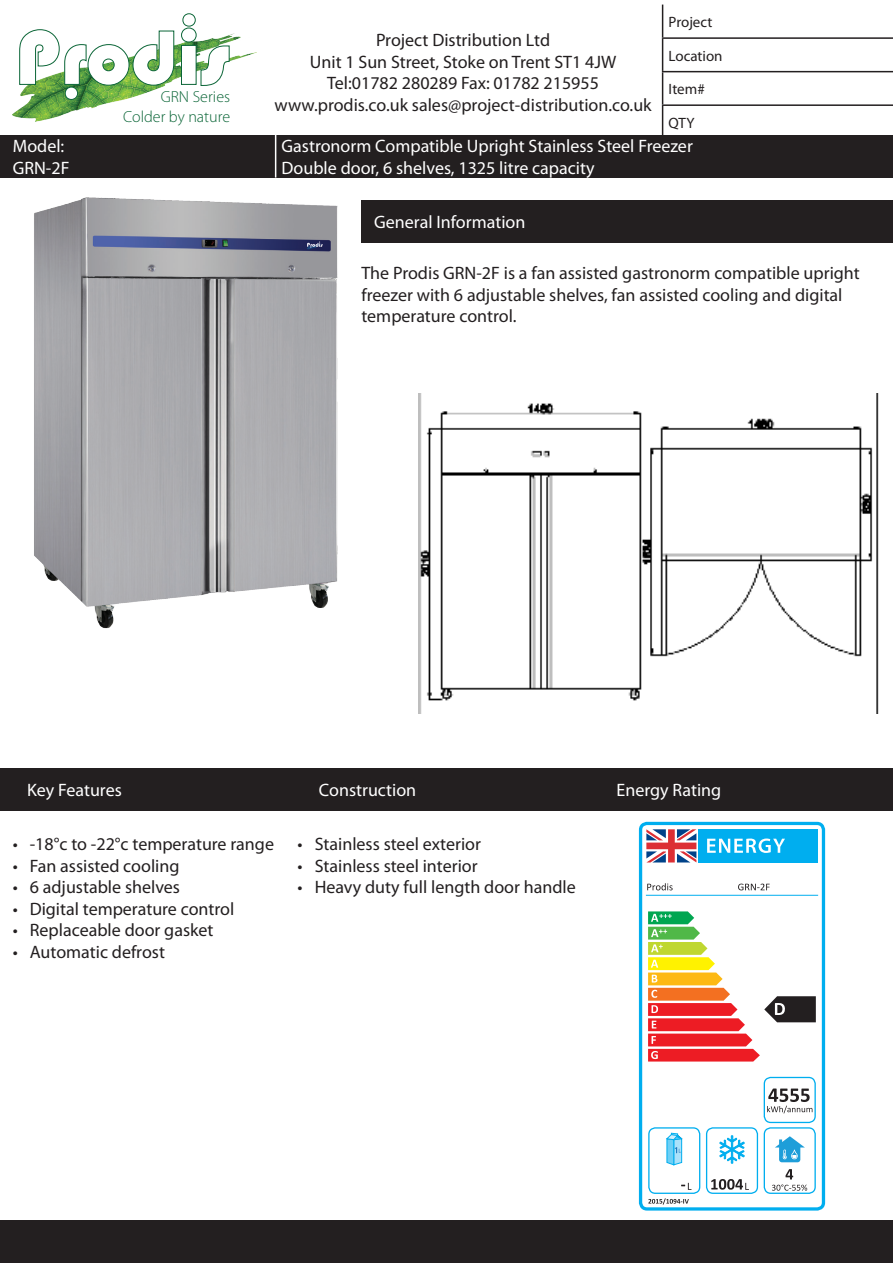
<style>
.page{position:relative;width:893px;height:1263px;background:#fff}
.page>*{position:absolute;margin:0;border:0;box-sizing:border-box;transform-origin:0 0}
.t1{font:18px/21.6px "Myriad Pro";color:#231f20}
.t2{font:18px "Myriad Pro";color:#fff}
.t3{font:300 16.05px/19.4px "Myriad Pro";color:#0c6638;text-align:right}
.t4{font:15px "Myriad Pro";color:#231f20}
</style>
<div class="page">
<img style="left:13px;top:34px;width:243px;height:87px">
<svg style="left:19px;top:13px;width:211px;height:87px"></svg>
<hr style="left:662px;top:5px;width:1px;height:32px;background:#231f20">
<hr style="left:662px;top:37px;width:231px;height:2px;background:#231f20">
<hr style="left:662px;top:39px;width:1px;height:32px;background:#231f20">
<hr style="left:662px;top:71px;width:231px;height:1px;background:#231f20">
<hr style="left:662px;top:72px;width:1px;height:32px;background:#231f20">
<hr style="left:662px;top:104px;width:231px;height:2px;background:#231f20">
<hr style="left:662px;top:106px;width:1px;height:33px;background:#231f20">
<div style="left:0;top:135px;width:893px;height:43px;background:#231f20"></div>
<hr style="left:275px;top:135px;width:1px;height:43px;background:#fff">
<div style="left:0;top:768px;width:893px;height:42px;background:#231f20"></div>
<div style="left:361px;top:200px;width:532px;height:42px;background:#231f20"></div>
<div style="left:0;top:1220px;width:893px;height:43px;background:#231f20"></div>
<img style="left:34px;top:197px;width:304px;height:432px">
<img style="left:418px;top:394px;width:461px;height:320px">
<div style="left:639px;top:822px;width:186px;height:388px;border:3px solid #00aeef;border-radius:6px"></div>
<div style="left:648px;top:1127px;width:52px;height:67px;border:1px solid #00aeef;border-radius:6px"></div>
<div style="left:706px;top:1127px;width:52px;height:67px;border:1px solid #00aeef;border-radius:6px"></div>
<svg style="left:719px;top:1135px;width:26px;height:29px"></svg>
<svg style="left:666px;top:1133px;width:17px;height:32px"></svg>
<div style="left:698px;top:829px;width:120px;height:33px;background:#00aeef"></div>
<svg style="left:646px;top:829px;width:50px;height:33px"></svg>
<svg style="left:707px;top:838px;width:78px;height:15px"></svg>
<hr style="left:646px;top:895px;width:172px;height:1px;background:#00aeef">
<div style="left:764px;top:1077px;width:52px;height:46px;border:1px solid #00aeef;border-radius:6px"></div>
<div style="left:764px;top:1127px;width:52px;height:67px;border:1px solid #00aeef;border-radius:6px"></div>
<svg style="left:772px;top:1136px;width:36px;height:55px"></svg>
<svg style="left:648px;top:1198px;width:41px;height:6px"></svg>
<svg style="left:648px;top:911px;width:168px;height:150px"></svg>
<svg style="left:767px;top:1088px;width:45px;height:25px"></svg>
<svg style="left:681px;top:1183px;width:10px;height:7px"></svg>
<svg style="left:711px;top:1179px;width:38px;height:11px"></svg>
<svg style="left:647px;top:883px;width:26px;height:7px"></svg>
<svg style="left:738px;top:884px;width:32px;height:6px"></svg>
<p class="t2" style="left:13px;top:135px;width:53px">Model:</p>
<p class="t2" style="left:13px;top:157px;width:58px">GRN-2F</p>
<p class="t3" style="left:123px;top:87px;width:109px">GRN Series<br>Colder by nature</p>
<p class="t1" style="left:376px;top:29px;width:176px">Project Distribution Ltd</p>
<p class="t1" style="left:310px;top:50px;width:308px">Unit 1 Sun Street, Stoke on Trent ST1 4JW</p>
<p class="t1" style="left:327px;top:72px;width:273px">Tel:01782 280289 Fax: 01782 215955</p>
<p class="t1" style="left:275px;top:94px;width:379px">www.prodis.co.uk sales@project-distribution.co.uk</p>
<p class="t4" style="left:669px;top:13px;width:45px">Project</p>
<p class="t4" style="left:669px;top:46px;width:56px">Location</p>
<p class="t4" style="left:669px;top:80px;width:38px">Item#</p>
<p class="t4" style="left:669px;top:113px;width:27px">QTY</p>
<p class="t2" style="left:281px;top:135px;width:413px">Gastronorm Compatible Upright Stainless Steel Freezer</p>
<p class="t2" style="left:281px;top:157px;width:315px">Double door, 6 shelves, 1325 litre capacity</p>
<p class="t2" style="left:374px;top:211px;width:153px">General Information</p>
<p class="t1" style="left:361px;top:262px;width:500px">The Prodis GRN-2F is a fan assisted gastronorm compatible upright freezer with 6 adjustable shelves, fan assisted cooling and digital temperature control.</p>
<p class="t2" style="left:27px;top:779px;width:96px">Key Features</p>
<p class="t2" style="left:319px;top:779px;width:99px">Construction</p>
<p class="t2" style="left:617px;top:779px;width:106px">Energy Rating</p>
<p class="t1" style="left:13px;top:833px;width:263px">• -18°c to -22°c temperature range</p>
<p class="t1" style="left:13px;top:854px;width:168px">• Fan assisted cooling</p>
<p class="t1" style="left:13px;top:876px;width:169px">• 6 adjustable shelves</p>
<p class="t1" style="left:13px;top:898px;width:223px">• Digital temperature control</p>
<p class="t1" style="left:13px;top:919px;width:202px">• Replaceable door gasket</p>
<p class="t1" style="left:13px;top:941px;width:154px">• Automatic defrost</p>
<p class="t1" style="left:298px;top:833px;width:185px">• Stainless steel exterior</p>
<p class="t1" style="left:298px;top:854px;width:182px">• Stainless steel interior</p>
<p class="t1" style="left:298px;top:876px;width:280px">• Heavy duty full length door handle</p>
</div>
